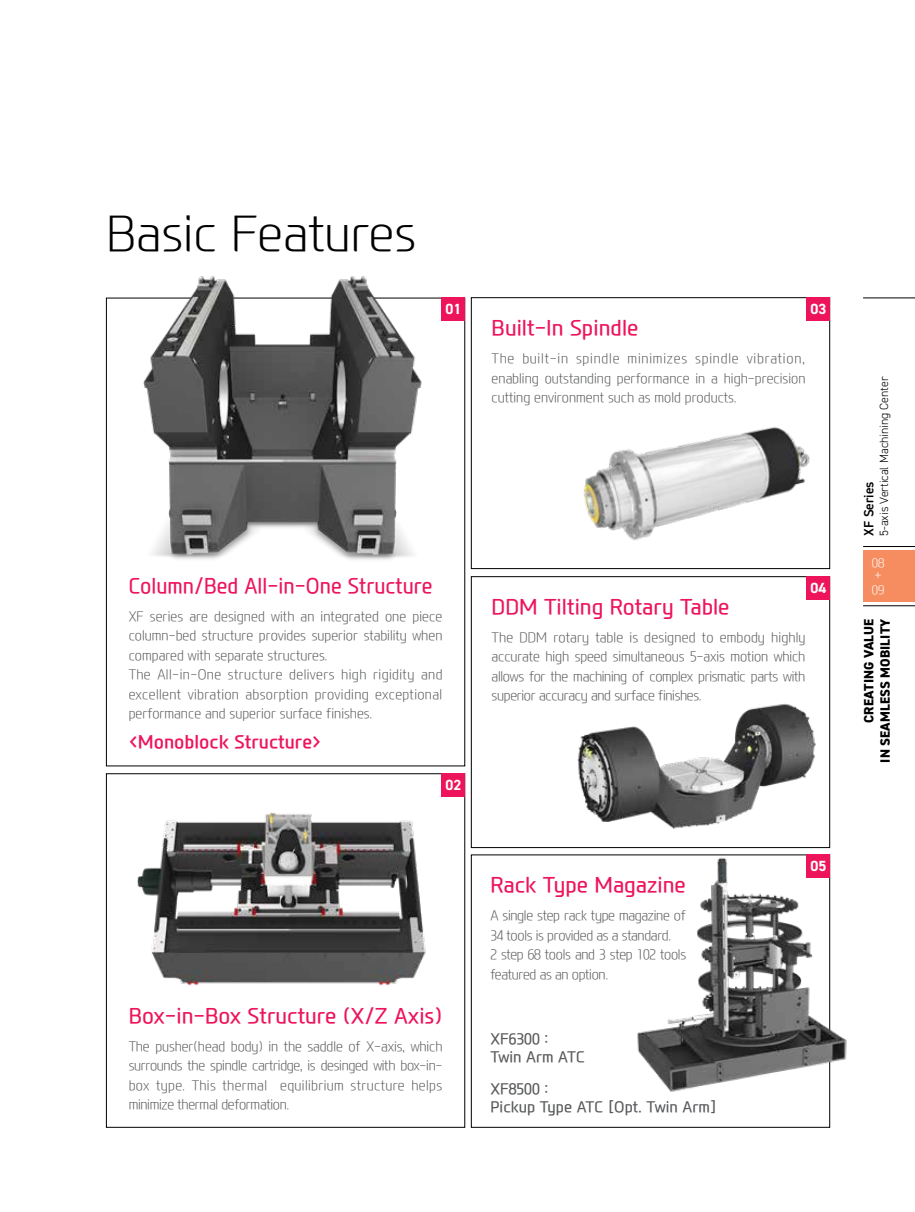
<style>
.page{position:relative;width:915px;height:1212px;background:#fff}
.page>*{position:absolute;margin:0;border:0;box-sizing:border-box;transform-origin:0 0}
.t1{font:300 48px "Modern H Eco";color:#000}
.t2{font:500 21px "Modern H";color:#ed145b}
.t3{font:500 21px "Modern H";color:#ed145b;scale:.95 1}
.t4{font:700 18px "Modern H";color:#ed145b}
.t5{font:500 15px/18px "Modern H";color:#58595b}
.t6{font:700 14.7px "DIN2014";color:#fff}
.t7{font:300 13.5px/19.5px "Modern H Eco";color:#58595b;text-align:justify;scale:.95 1}
.t8{font:300 13.5px/19.5px "Modern H Eco";letter-spacing:-.025em;color:#58595b;scale:.95 1}
.t9{font:800 13.5px/16.2px "DIN2014";letter-spacing:.01em;color:#000;text-align:right}
.t10{font:600 13.5px "DIN2014";color:#000}
.t11{font:300 12px "DIN2014";color:#000}
.t12{font:300 12px/12px "Modern H Eco";color:#fff}
</style>
<div class="page">
<div style="left:471px;top:297px;width:358px;height:272px;border:1px solid #000"></div>
<div style="left:471px;top:576px;width:358px;height:272px;border:1px solid #000"></div>
<div style="left:806px;top:297px;width:23px;height:24px;background:#ed145b"></div>
<div style="left:806px;top:576px;width:23px;height:24px;background:#ed145b"></div>
<div style="left:441px;top:298px;width:24px;height:23px;background:#ed145b"></div>
<div style="left:441px;top:773px;width:24px;height:24px;background:#ed145b"></div>
<div style="left:862px;top:551px;width:52px;height:51px;background:#f68d61"></div>
<img style="left:583px;top:427px;width:227px;height:113px">
<img style="left:577px;top:703px;width:239px;height:126px">
<img style="left:629px;top:848px;width:218px;height:250px">
<img style="left:117px;top:276px;width:331px;height:284px">
<hr style="left:862px;top:605px;width:52px;height:1px;background:#000">
<hr style="left:862px;top:546px;width:52px;height:1px;background:#000">
<hr style="left:862px;top:298px;width:52px;height:1px;background:#000">
<img style="left:137px;top:812px;width:289px;height:174px">
<h1 class="t1" style="left:106px;top:201px;width:311px">Basic Features</h1>
<p class="t6" style="left:445px;top:299px;width:17px">01</p>
<p class="t6" style="left:810px;top:299px;width:17px">03</p>
<h2 class="t2" style="left:491px;top:314px;width:148px">Built-In Spindle</h2>
<p class="t7" style="left:491px;top:349px;width:332px">The built-in spindle minimizes spindle vibration, enabling outstanding performance in a high-precision cutting environment such as mold products.</p>
<h2 class="t3" style="left:129px;top:571px;width:321px">Column/Bed All-in-One Structure</h2>
<p class="t7" style="left:129px;top:606px;width:332px;text-align:left">XF series are designed with an integrated one piece column-bed structure provides superior stability when compared with separate structures.<br>The All-in-One structure delivers high rigidity and excellent vibration absorption providing exceptional performance and superior surface finishes.</p>
<h3 class="t4" style="left:129px;top:730px;width:194px">&lt;Monoblock Structure&gt;</h3>
<p class="t6" style="left:445px;top:775px;width:17px">02</p>
<h2 class="t2" style="left:129px;top:1001px;width:315px">Box-in-Box Structure (X/Z Axis)</h2>
<p class="t7" style="left:129px;top:1036px;width:332px">The pusher(head body) in the saddle of X-axis, which surrounds the spindle cartridge, is desinged with box-in&shy;box type. This thermal equilibrium structure helps minimize thermal deformation.</p>
<p class="t6" style="left:810px;top:578px;width:17px">04</p>
<h2 class="t2" style="left:491px;top:592px;width:239px">DDM Tilting Rotary Table</h2>
<p class="t7" style="left:491px;top:627px;width:332px">The DDM rotary table is designed to embody highly accurate high speed simultaneous 5-axis motion which allows for the machining of complex prismatic parts with superior accuracy and surface finishes.</p>
<h2 class="t2" style="left:490px;top:871px;width:197px">Rack Type Magazine</h2>
<p class="t8" style="left:490px;top:905px;width:207px">A single step rack type magazine of<br>34 tools is provided as a standard.<br>2 step 68 tools and 3 step 102 tools featured as an option.</p>
<p class="t5" style="left:490px;top:1029px;width:96px">XF6300 :<br>Twin Arm ATC</p>
<p class="t5" style="left:490px;top:1080px;width:228px">XF8500 :<br>Pickup Type ATC [Opt. Twin Arm]</p>
<p class="t6" style="left:810px;top:856px;width:17px">05</p>
<p class="t11" style="left:876px;top:536px;width:161px;rotate:-90deg">5-axis Vertical Machining Center</p>
<p class="t10" style="left:859px;top:536px;width:56px;rotate:-90deg">XF Series</p>
<p class="t12" style="left:871px;top:557px;width:14px">08 +</p>
<p class="t12" style="left:871px;top:584px;width:14px">09</p>
<p class="t9" style="left:860px;top:762px;width:145px;rotate:-90deg">CREATING VALUE<br>IN SEAMLESS MOBILITY</p>
</div>
